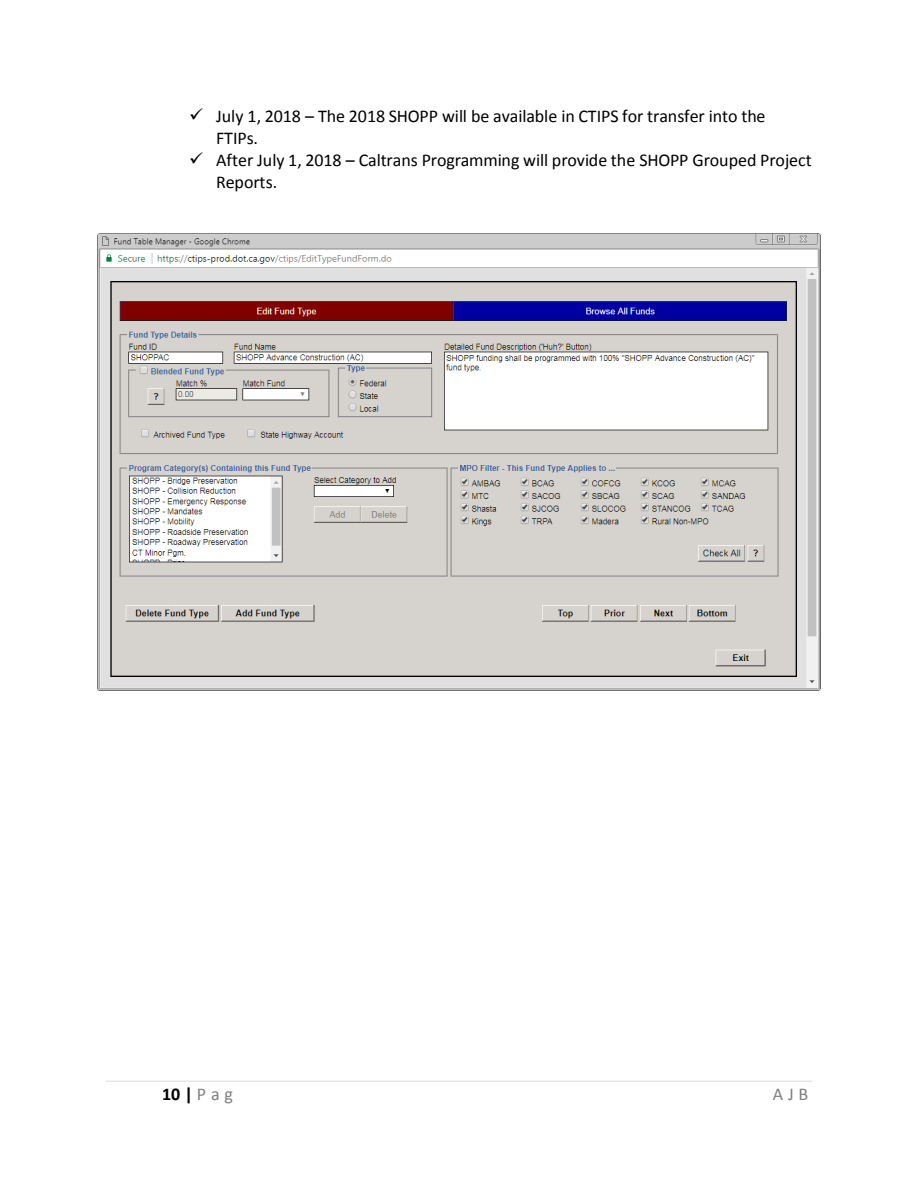
<style>
.page{position:relative;width:918px;height:1188px;background:#fff}
.page>*{position:absolute;margin:0;border:0;box-sizing:border-box;transform-origin:0 0}
.t1{font:18px/21.9px "Calibri";letter-spacing:-.005em;color:#000}
.t2{font:700 18px "Calibri";color:#000}
.t3{font:18px "Calibri";color:#7e7e7e}
.s1{font-weight:400;color:#7e7e7e}
</style>
<div class="page">
<hr style="left:106px;top:1081px;width:706px;height:1px;background:#dadada">
<img style="left:98px;top:233px;width:722px;height:458px">
<p class="t1" style="left:216px;top:105px;width:551px;text-indent:-27px">✓ July 1, 2018 – The 2018 SHOPP will be available in CTIPS for transfer into the<br>FTIPs.</p>
<p class="t1" style="left:216px;top:149px;width:597px;text-indent:-27px">✓ After July 1, 2018 – Caltrans Programming will provide the SHOPP Grouped Project<br>Reports.</p>
<p class="t2" style="left:162px;top:1082px;width:73px">10|<span class="s1">Pag</span></p>
<p class="t3" style="left:773px;top:1082px;width:37px">AJB</p>
</div>
